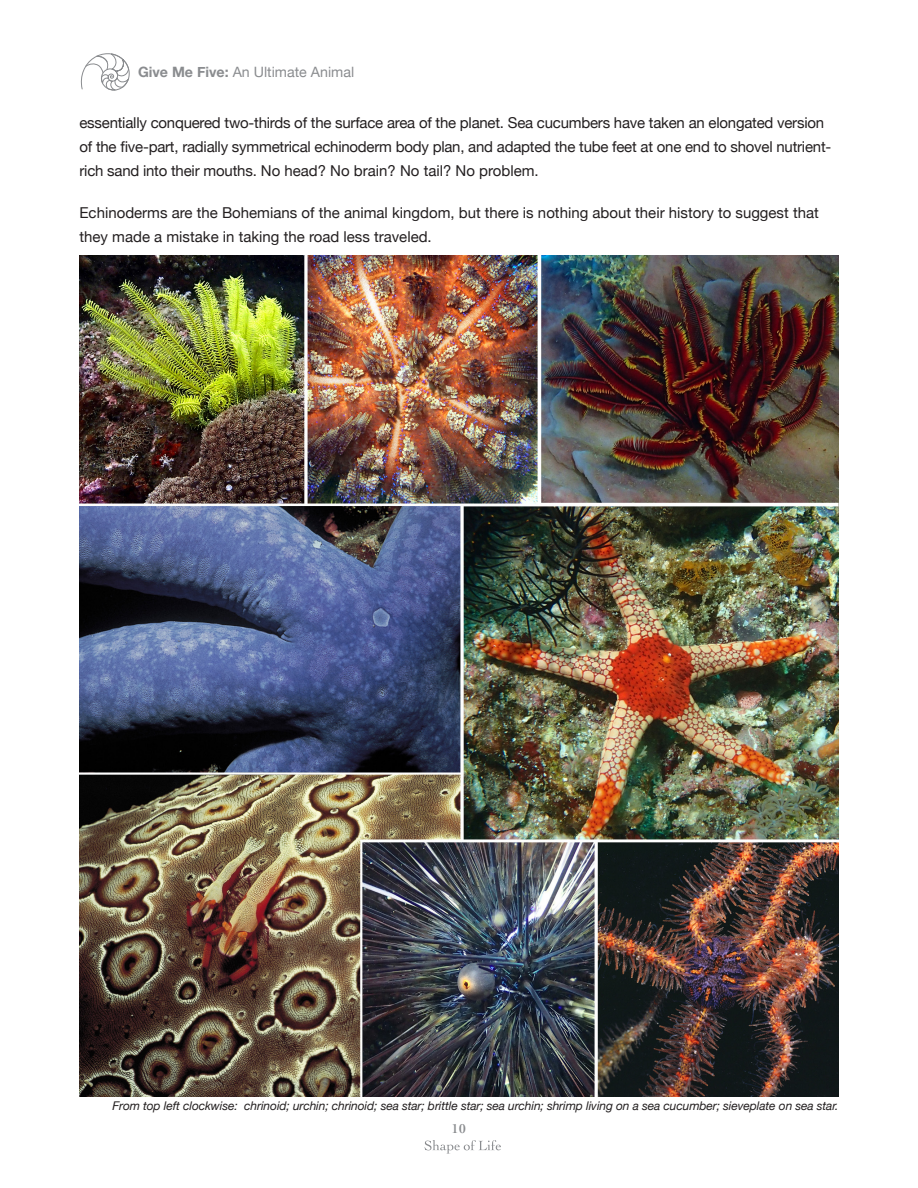
<style>
.page{position:relative;width:918px;height:1188px;background:#fff}
.page>*{position:absolute;margin:0;border:0;box-sizing:border-box;transform-origin:0 0}
.t1{font:15px/24px "Helvetica Neue";letter-spacing:-.015em;color:#231f20}
.t2{font:14.25px "Helvetica Neue";color:#8a8c8f}
.t3{font:700 13.5px "Cochin";color:#8a8c8f}
.t4{font:italic 12px "Helvetica Neue";letter-spacing:-.01em;color:#231f20}
.s1{font-weight:700}
</style>
<div class="page">
<svg style="left:425px;top:1140px;width:76px;height:14px"></svg>
<svg style="left:80px;top:53px;width:50px;height:38px"></svg>
<img style="left:80px;top:256px;width:758px;height:840px">
<p class="t2" style="left:138px;top:62px;width:218px"><span class="s1">Give Me Five:</span> An Ultimate Animal</p>
<p class="t1" style="left:80px;top:112px;width:753px">essentially conquered two-thirds of the surface area of the planet. Sea cucumbers have taken an elongated version of the five-part, radially symmetrical echinoderm body plan, and adapted the tube feet at one end to shovel nutrient&shy;rich sand into their mouths. No head? No brain? No tail? No problem.</p>
<p class="t1" style="left:80px;top:202px;width:741px">Echinoderms are the Bohemians of the animal kingdom, but there is nothing about their history to suggest that they made a mistake in taking the road less traveled.</p>
<p class="t4" style="left:113px;top:1097px;width:727px">From top left clockwise: chrinoid; urchin; chrinoid; sea star; brittle star; sea urchin; shrimp living on a sea cucumber; sieveplate on sea star.</p>
<p class="t3" style="left:452px;top:1120px;width:16px">10</p>
</div>
